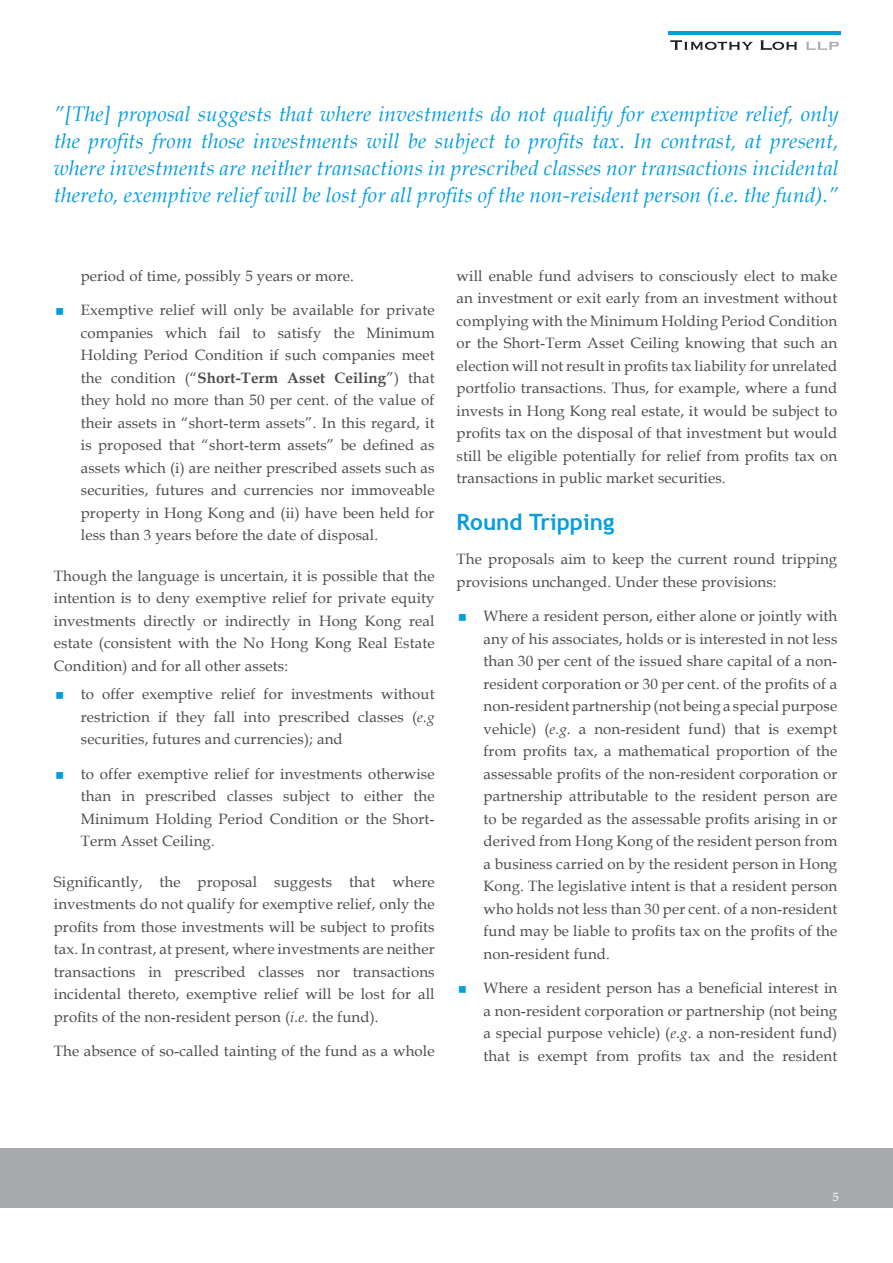
<style>
.page{position:relative;width:893px;height:1263px;background:#fff}
.page>*{position:absolute;margin:0;border:0;box-sizing:border-box;transform-origin:0 0}
.TLS_Article_Header_1{font:700 22.5px "Trebuchet MS";color:#069ddc}
.TLS_Article_Body_Tex{font:italic 21px/27px "Book Antiqua";letter-spacing:.01em;color:#069ddc;text-align:justify}
.TLS_Article_Header_2{font:15px/22.5px "Book Antiqua";letter-spacing:.01em;color:#4b4c4d;text-align:justify}
.TLS_Article_Body_Tex-2{font:15px/22.5px "Book Antiqua";letter-spacing:.01em;color:#4b4c4d}
.t1{font:12px "Book Antiqua";color:#fff}
.s1{font-weight:700}
.s2{font-style:italic}
</style>
<div class="page">
<svg style="left:670px;top:40px;width:83px;height:10px"></svg>
<svg style="left:760px;top:40px;width:37px;height:10px"></svg>
<svg style="left:806px;top:42px;width:33px;height:8px"></svg>
<hr style="left:668px;top:31px;width:173px;height:4px;background:#069ddc">
<div style="left:0;top:1148px;width:893px;height:60px;background:#a8a9ad"></div>
<p class="TLS_Article_Body_Tex" style="left:54px;top:100px;width:786px">”[The] proposal suggests that where investments do not qualify for exemptive relief, only the profits from those investments will be subject to profits tax. In contrast, at present, where investments are neither transactions in prescribed classes nor transactions incidental thereto, exemptive relief will be lost for all profits of the non-reisdent person (i.e. the fund).”</p>
<p class="TLS_Article_Header_2" style="left:81px;top:264px;width:275px">period of time, possibly 5 years or more.</p>
<p class="TLS_Article_Header_2" style="left:81px;top:298px;width:355px">Exemptive relief will only be available for private companies which fail to satisfy the Minimum Holding Period Condition if such companies meet the condition (“<span class="s1">Short-Term Asset Ceiling</span>”) that they hold no more than 50 per cent. of the value of their assets in “short-term assets”. In this regard, it is proposed that “short-term assets” be defined as assets which (i) are neither prescribed assets such as securities, futures and currencies nor immoveable property in Hong Kong and (ii) have been held for less than 3 years before the date of disposal.</p>
<p class="TLS_Article_Header_2" style="left:54px;top:564px;width:382px">Though the language is uncertain, it is possible that the intention is to deny exemptive relief for private equity investments directly or indirectly in Hong Kong real estate (consistent with the No Hong Kong Real Estate Condition) and for all other assets:</p>
<p class="TLS_Article_Header_2" style="left:81px;top:682px;width:355px">to offer exemptive relief for investments without restriction if they fall into prescribed classes (<span class="s2">e.g </span>securities, futures and currencies); and</p>
<p class="TLS_Article_Header_2" style="left:81px;top:762px;width:355px">to offer exemptive relief for investments otherwise than in prescribed classes subject to either the Minimum Holding Period Condition or the Short-Term Asset Ceiling.</p>
<p class="TLS_Article_Header_2" style="left:54px;top:870px;width:382px">Significantly, the proposal suggests that where investments do not qualify for exemptive relief, only the profits from those investments will be subject to profits tax. In contrast, at present, where investments are neither transactions in prescribed classes nor transactions incidental thereto, exemptive relief will be lost for all profits of the non-resident person (<span class="s2">i.e.</span> the fund).</p>
<p class="TLS_Article_Header_2" style="left:54px;top:1039px;width:382px">The absence of so-called tainting of the fund as a whole</p>
<p class="TLS_Article_Header_2" style="left:456px;top:264px;width:382px">will enable fund advisers to consciously elect to make an investment or exit early from an investment without complying with the Minimum Holding Period Condition or the Short-Term Asset Ceiling knowing that such an election will not result in profits tax liability for unrelated portfolio transactions. Thus, for example, where a fund invests in Hong Kong real estate, it would be subject to profits tax on the disposal of that investment but would still be eligible potentially for relief from profits tax on transactions in public market securities.</p>
<p class="TLS_Article_Header_1" style="left:456px;top:508px;width:159px">Round Tripping</p>
<p class="TLS_Article_Body_Tex-2" style="left:456px;top:547px;width:382px">The proposals aim to keep the current round tripping provisions unchanged. Under these provisions:</p>
<p class="TLS_Article_Header_2" style="left:483px;top:604px;width:355px">Where a resident person, either alone or jointly with any of his associates, holds or is interested in not less than 30 per cent of the issued share capital of a non&shy;resident corporation or 30 per cent. of the profits of a non-resident partnership (not being a special purpose vehicle) (<span class="s2">e.g.</span> a non-resident fund) that is exempt from profits tax, a mathematical proportion of the assessable profits of the non-resident corporation or partnership attributable to the resident person are to be regarded as the assessable profits arising in or derived from Hong Kong of the resident person from a business carried on by the resident person in Hong Kong. The legislative intent is that a resident person who holds not less than 30 per cent. of a non-resident fund may be liable to profits tax on the profits of the non-resident fund.</p>
<p class="TLS_Article_Header_2" style="left:483px;top:976px;width:355px">Where a resident person has a beneficial interest in a non-resident corporation or partnership (not being a special purpose vehicle) (<span class="s2">e.g</span>. a non-resident fund) that is exempt from profits tax and the resident</p>
<p class="t1" style="left:833px;top:1189px;width:7px">5</p>
</div>
